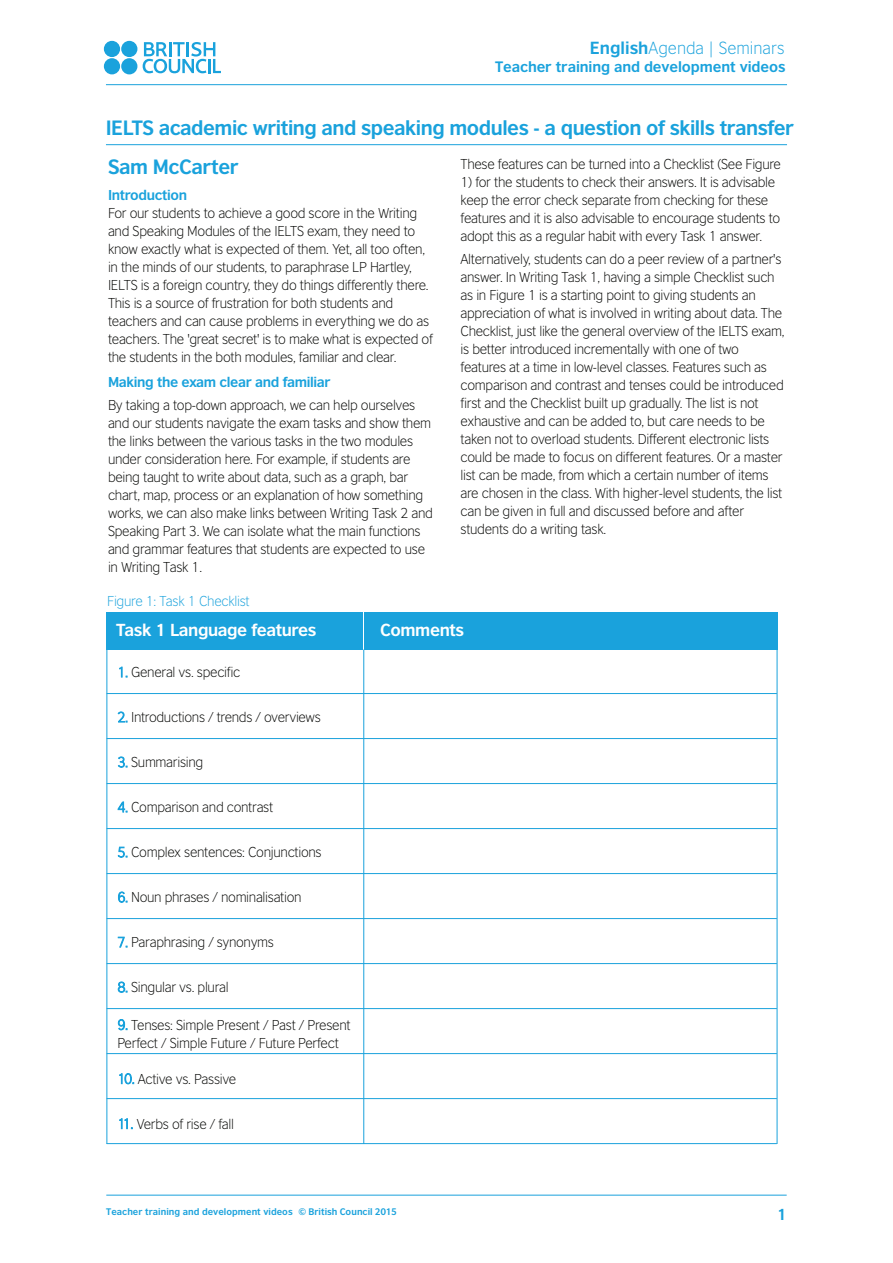
<style>
.page{position:relative;width:893px;height:1263px;background:#fff}
.page>*{position:absolute;margin:0;border:0;box-sizing:border-box;transform-origin:0 0}
.t1{font:700 19.5px "British Council Sans";letter-spacing:-.025em;color:#1aa2dc}
.t2{font:300 16.5px "British Council Sans";color:#1aa2dc}
.t3{font:700 16.35px "British Council Sans";letter-spacing:-.025em;color:#fff}
.t4{font:700 15px "British Council Sans";color:#1aa2dc}
.t5{font:700 14.25px "British Council Sans";letter-spacing:-.005em;color:#1aa2dc}
.t6{font:300 13.5px/18px "British Council Sans";letter-spacing:-.025em;color:#040503}
.t7{font:700 13.5px "British Council Sans";letter-spacing:-.025em;color:#1aa2dc}
.t8{font:300 13.5px "British Council Sans";letter-spacing:-.025em;color:#1aa2dc}
.t9{font:700 9px "British Council Sans";color:#1aa2dc}
.s1{font-weight:700}
.s2{color:#1aa2dc}
</style>
<div class="page">
<hr style="left:106px;top:144px;width:681px;height:1px;background:#1aa2dc">
<svg style="left:119px;top:666px;width:8px;height:12px"></svg>
<svg style="left:117px;top:711px;width:10px;height:12px"></svg>
<svg style="left:117px;top:756px;width:10px;height:12px"></svg>
<svg style="left:117px;top:801px;width:10px;height:12px"></svg>
<svg style="left:117px;top:846px;width:10px;height:12px"></svg>
<svg style="left:118px;top:891px;width:9px;height:12px"></svg>
<div style="left:364px;top:612px;width:413px;height:38px;background:#1aa2dc"></div>
<div style="left:106px;top:612px;width:257px;height:38px;background:#1aa2dc"></div>
<svg style="left:118px;top:936px;width:9px;height:12px"></svg>
<svg style="left:118px;top:981px;width:9px;height:12px"></svg>
<svg style="left:118px;top:1019px;width:9px;height:11px"></svg>
<svg style="left:119px;top:1073px;width:15px;height:11px"></svg>
<svg style="left:119px;top:1118px;width:14px;height:11px"></svg>
<hr style="left:363px;top:649px;width:1px;height:495px;background:#1aa2dc">
<hr style="left:106px;top:649px;width:1px;height:495px;background:#1aa2dc">
<hr style="left:777px;top:647px;width:1px;height:497px;background:#1aa2dc">
<hr style="left:107px;top:693px;width:670px;height:1px;background:#1aa2dc">
<hr style="left:107px;top:738px;width:670px;height:1px;background:#1aa2dc">
<hr style="left:107px;top:783px;width:670px;height:1px;background:#1aa2dc">
<hr style="left:107px;top:828px;width:670px;height:1px;background:#1aa2dc">
<hr style="left:107px;top:873px;width:670px;height:1px;background:#1aa2dc">
<hr style="left:107px;top:918px;width:670px;height:1px;background:#1aa2dc">
<hr style="left:107px;top:963px;width:670px;height:1px;background:#1aa2dc">
<hr style="left:107px;top:1008px;width:670px;height:1px;background:#1aa2dc">
<hr style="left:107px;top:1053px;width:670px;height:1px;background:#1aa2dc">
<hr style="left:107px;top:1098px;width:670px;height:1px;background:#1aa2dc">
<hr style="left:107px;top:1143px;width:670px;height:1px;background:#1aa2dc">
<svg style="left:143px;top:42px;width:78px;height:31px"></svg>
<div style="left:104px;top:41px;width:16px;height:16px;background:#1aa2dc;border-radius:50%"></div>
<div style="left:121px;top:41px;width:16px;height:16px;background:#1aa2dc;border-radius:50%"></div>
<div style="left:104px;top:58px;width:16px;height:16px;background:#1aa2dc;border-radius:50%"></div>
<div style="left:121px;top:58px;width:16px;height:16px;background:#1aa2dc;border-radius:50%"></div>
<hr style="left:106px;top:1195px;width:681px;height:1px;background:#1aa2dc">
<hr style="left:106px;top:84px;width:681px;height:1px;background:#1aa2dc">
<p class="t2" style="left:590px;top:38px;width:196px"><span class="s1">English</span>Agenda | Seminars</p>
<p class="t5" style="left:495px;top:57px;width:292px">Teacher training and development videos</p>
<h1 class="t1" style="left:106px;top:115px;width:690px">IELTS academic writing and speaking modules - a question of skills transfer</h1>
<h1 class="t1" style="left:108px;top:154px;width:132px">Sam McCarter</h1>
<p class="t7" style="left:108px;top:186px;width:81px">Introduction</p>
<p class="t6" style="left:108px;top:203px;width:326px">For our students to achieve a good score in the Writing and Speaking Modules of the IELTS exam, they need to know exactly what is expected of them. Yet, all too often, in the minds of our students, to paraphrase LP Hartley, IELTS is a foreign country, they do things differently there.<br>This is a source of frustration for both students and teachers and can cause problems in everything we do as teachers. The 'great secret' is to make what is expected of the students in the both modules, familiar and clear.</p>
<p class="t7" style="left:108px;top:373px;width:224px">Making the exam clear and familiar</p>
<p class="t6" style="left:108px;top:395px;width:326px">By taking a top-down approach, we can help ourselves and our students navigate the exam tasks and show them the links between the various tasks in the two modules under consideration here. For example, if students are being taught to write about data, such as a graph, bar chart, map, process or an explanation of how something works, we can also make links between Writing Task 2 and Speaking Part 3. We can isolate what the main functions and grammar features that students are expected to use in Writing Task 1.</p>
<p class="t8" style="left:107px;top:592px;width:144px">Figure 1: Task 1 Checklist</p>
<p class="t6" style="left:460px;top:155px;width:322px">These features can be turned into a Checklist (See Figure</p>
<p class="t6" style="left:460px;top:173px;width:321px">1) for the students to check their answers. It is advisable keep the error check separate from checking for these features and it is also advisable to encourage students to adopt this as a regular habit with every Task 1 answer.</p>
<p class="t6" style="left:460px;top:250px;width:326px">Alternatively, students can do a peer review of a partner's answer. In Writing Task 1, having a simple Checklist such as in Figure 1 is a starting point to giving students an appreciation of what is involved in writing about data. The Checklist, just like the general overview of the IELTS exam, is better introduced incrementally with one of two features at a time in low-level classes. Features such as comparison and contrast and tenses could be introduced first and the Checklist built up gradually. The list is not exhaustive and can be added to, but care needs to be taken not to overload students. Different electronic lists could be made to focus on different features. Or a master list can be made, from which a certain number of items are chosen in the class. With higher-level students, the list can be given in full and discussed before and after students do a writing task.</p>
<p class="t3" style="left:116px;top:619px;width:202px">Task 1 Language features</p>
<p class="t3" style="left:380px;top:619px;width:86px">Comments</p>
<p class="t6" style="left:118px;top:663px;width:124px"><span class="s2">1.</span> General vs. specific</p>
<p class="t6" style="left:118px;top:708px;width:205px"><span class="s2">2.</span> Introductions / trends / overviews</p>
<p class="t6" style="left:118px;top:753px;width:87px"><span class="s2">3.</span> Summarising</p>
<p class="t6" style="left:118px;top:798px;width:157px"><span class="s2">4.</span> Comparison and contrast</p>
<p class="t6" style="left:118px;top:843px;width:206px"><span class="s2">5.</span> Complex sentences: Conjunctions</p>
<p class="t6" style="left:118px;top:888px;width:186px"><span class="s2">6.</span> Noun phrases / nominalisation</p>
<p class="t6" style="left:118px;top:933px;width:158px"><span class="s2">7.</span> Paraphrasing / synonyms</p>
<p class="t6" style="left:118px;top:978px;width:113px"><span class="s2">8.</span> Singular vs. plural</p>
<p class="t6" style="left:118px;top:1015px;width:235px"><span class="s2">9.</span> Tenses: Simple Present / Past / Present<br>Perfect / Simple Future / Future Perfect</p>
<p class="t6" style="left:118px;top:1069px;width:120px"><span class="s2">10.</span> Active vs. Passive</p>
<p class="t6" style="left:118px;top:1114px;width:118px"><span class="s2">11.</span> Verbs of rise / fall</p>
<p class="t9" style="left:106px;top:1206px;width:292px">Teacher training and development videos © British Council 2015</p>
<p class="t4" style="left:777px;top:1205px;width:11px">1</p>
</div>
